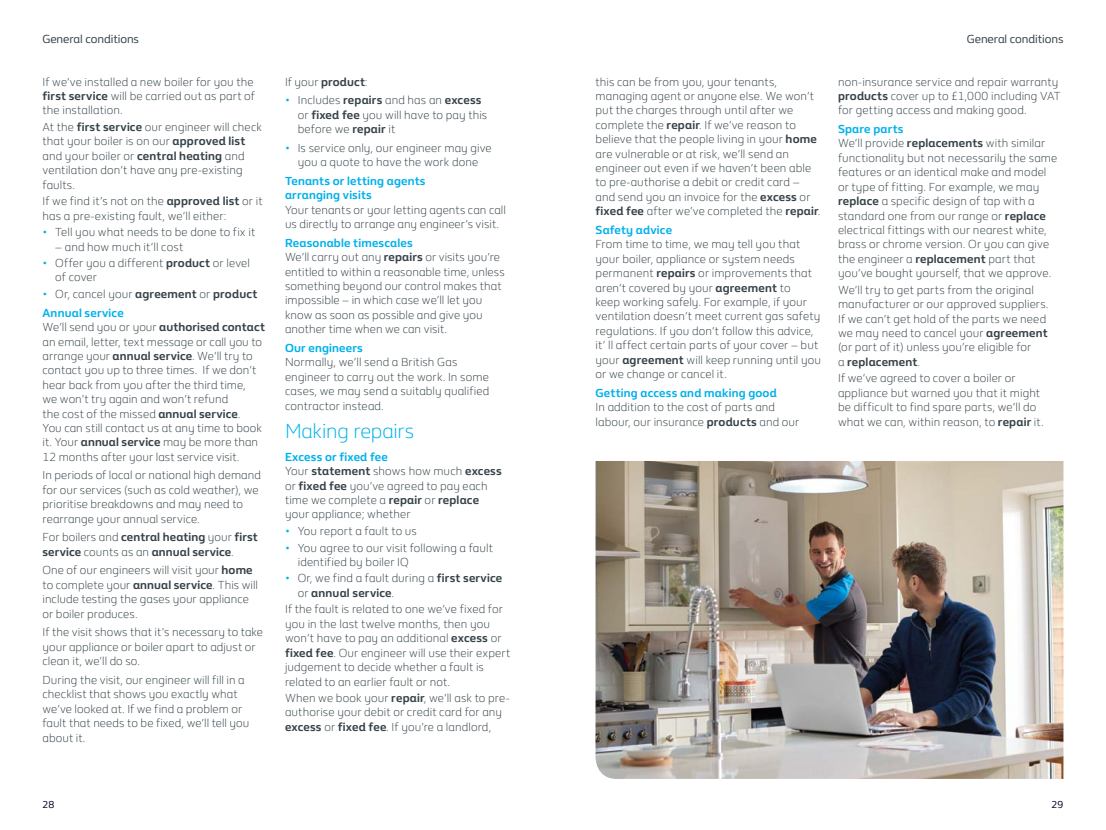
<style>
.page{position:relative;width:1106px;height:830px;background:#fff}
.page>*{position:absolute;margin:0;border:0;box-sizing:border-box;transform-origin:0 0}
.t1{font:300 21px "BG Flame";letter-spacing:-.01em;color:#00b1eb}
.t2{font:300 12px/14.4px "BG Flame";letter-spacing:.01em;color:#354248}
.t3{font:700 12px/18.6px "BG Flame";letter-spacing:.01em;color:#354248}
.t4{font:700 12px/14.4px "BG Flame";letter-spacing:.015em;color:#00b1eb}
.t5{font:12px "BG Flame";letter-spacing:-.005em;color:#354248}
.t6{font:10.35px "BG Flame";color:#030022}
.s1{font-weight:700}
.s2{color:#00b1eb}
.s3{font-weight:300;color:#00b1eb}
.s4{font-weight:300}
.s5{font-weight:700;color:#00b1eb}
</style>
<div class="page">
<img style="left:595px;top:461px;width:468px;height:317px">
<p class="t5" style="left:43px;top:31px;width:98px">General conditions</p>
<p class="t5" style="left:966px;top:31px;width:98px">General conditions</p>
<p class="t2" style="left:43px;top:74px;width:214px;text-align:justify">If we’ve installed a new boiler for you the <span class="s1">first service</span> will be carried out as part of the installation.</p>
<p class="t2" style="left:43px;top:119px;width:221px">At the <span class="s1">first service</span> our engineer will check that your boiler is on our <span class="s1">approved list </span>and your boiler or <span class="s1">central heating</span> and ventilation don’t have any pre-existing faults.</p>
<p class="t2" style="left:43px;top:193px;width:221px">If we find it’s not on the <span class="s1">approved list</span> or it has a pre-existing fault, we’ll either:</p>
<p class="t2" style="left:43px;top:224px;width:214px"><span class="s2">•</span> Tell you what needs to be done to fix it</p>
<p class="t2" style="left:55px;top:239px;width:129px">– and how much it’ll cost</p>
<p class="t2" style="left:55px;top:255px;width:196px;text-indent:-13px"><span class="s2">•</span> Offer you a different <span class="s1">product</span> or level of cover</p>
<p class="t3" style="left:43px;top:284px;width:216px"><span class="s3">•</span> <span class="s4">Or, cancel your</span> agreement <span class="s4">or</span> product<br><span class="s2">Annual service</span></p>
<p class="t2" style="left:43px;top:319px;width:224px">We’ll send you or your <span class="s1">authorised contact </span>an email, letter, text message or call you to arrange your <span class="s1">annual service</span>. We’ll try to contact you up to three times. If we don’t hear back from you after the third time,<br>we won’t try again and won’t refund<br>the cost of the missed <span class="s1">annual service</span>.<br>You can still contact us at any time to book it. Your <span class="s1">annual service</span> may be more than 12 months after your last service visit.</p>
<p class="t2" style="left:43px;top:467px;width:220px">In periods of local or national high demand for our services (such as cold weather), we prioritise breakdowns and may need to rearrange your annual service.</p>
<p class="t3" style="left:43px;top:529px;width:217px;line-height:14.4px"><span class="s4">For boilers and</span> central heating <span class="s4">your</span> first service <span class="s4">counts as an</span> annual service<span class="s4">.</span></p>
<p class="t2" style="left:43px;top:562px;width:217px">One of our engineers will visit your <span class="s1">home </span>to complete your <span class="s1">annual service</span>. This will include testing the gases your appliance or boiler produces.</p>
<p class="t2" style="left:43px;top:624px;width:222px">If the visit shows that it’s necessary to take your appliance or boiler apart to adjust or clean it, we’ll do so.</p>
<p class="t2" style="left:43px;top:671px;width:208px">During the visit, our engineer will fill in a checklist that shows you exactly what we’ve looked at. If we find a problem or fault that needs to be fixed, we’ll tell you about it.</p>
<p class="t2" style="left:285px;top:74px;width:84px">If your <span class="s1">product</span>:</p>
<p class="t2" style="left:298px;top:92px;width:191px;text-indent:-13px"><span class="s2">•</span> Includes <span class="s1">repairs</span> and has an <span class="s1">excess </span>or <span class="s1">fixed fee</span> you will have to pay this before we <span class="s1">repair</span> it</p>
<p class="t2" style="left:285px;top:140px;width:208px;text-align:center"><span class="s2">•</span> Is service only, our engineer may give you a quote to have the work done</p>
<p class="t4" style="left:285px;top:173px;width:142px">Tenants or letting agents arranging visits</p>
<p class="t2" style="left:285px;top:202px;width:222px">Your tenants or your letting agents can call us directly to arrange any engineer’s visit.</p>
<p class="t2" style="left:285px;top:235px;width:221px"><span class="s5">Reasonable timescales<br></span>We’ll carry out any <span class="s1">repairs</span> or visits you’re entitled to within a reasonable time, unless something beyond our control makes that impossible – in which case we’ll let you know as soon as possible and give you another time when we can visit.</p>
<p class="t4" style="left:285px;top:340px;width:79px">Our engineers</p>
<p class="t2" style="left:285px;top:354px;width:206px">Normally, we’ll send a British Gas engineer to carry out the work. In some cases, we may send a suitably qualified contractor instead.</p>
<h1 class="t1" style="left:285px;top:416px;width:131px">Making repairs</h1>
<p class="t2" style="left:285px;top:449px;width:218px"><span class="s5">Excess or fixed fee<br></span>Your <span class="s1">statement</span> shows how much <span class="s1">excess </span>or <span class="s1">fixed fee</span> you’ve agreed to pay each time we complete a <span class="s1">repair</span> or <span class="s1">replace </span>your appliance; whether</p>
<p class="t2" style="left:285px;top:523px;width:133px"><span class="s2">•</span> You report a fault to us</p>
<p class="t2" style="left:298px;top:539px;width:197px;text-indent:-13px"><span class="s2">•</span> You agree to our visit following a fault identified by boiler IQ</p>
<p class="t2" style="left:298px;top:570px;width:206px;text-indent:-13px"><span class="s2">•</span> Or, we find a fault during a <span class="s1">first service </span>or <span class="s1">annual service</span>.</p>
<p class="t2" style="left:285px;top:601px;width:227px">If the fault is related to one we’ve fixed for you in the last twelve months, then you won’t have to pay an additional <span class="s1">excess</span> or <span class="s1">fixed fee</span>. Our engineer will use their expert judgement to decide whether a fault is related to an earlier fault or not.</p>
<p class="t2" style="left:285px;top:690px;width:226px">When we book your <span class="s1">repair</span>, we’ll ask to pre&shy;authorise your debit or credit card for any <span class="s1">excess</span> or <span class="s1">fixed fee</span>. If you’re a landlord,</p>
<p class="t2" style="left:595px;top:74px;width:226px">this can be from you, your tenants, managing agent or anyone else. We won’t put the charges through until after we complete the <span class="s1">repair</span>. If we’ve reason to believe that the people living in your <span class="s1">home </span>are vulnerable or at risk, we’ll send an engineer out even if we haven’t been able to pre-authorise a debit or credit card – and send you an invoice for the <span class="s1">excess</span> or <span class="s1">fixed fee</span> after we’ve completed the <span class="s1">repair</span>.</p>
<p class="t4" style="left:595px;top:222px;width:78px">Safety advice</p>
<p class="t2" style="left:595px;top:236px;width:227px">From time to time, we may tell you that your boiler, appliance or system needs permanent <span class="s1">repairs</span> or improvements that aren’t covered by your <span class="s1">agreement</span> to<br>keep working safely. For example, if your ventilation doesn’t meet current gas safety regulations. If you don’t follow this advice, it’ ll affect certain parts of your cover – but your <span class="s1">agreement</span> will keep running until you or we change or cancel it.</p>
<p class="t4" style="left:595px;top:385px;width:183px">Getting access and making good</p>
<p class="t2" style="left:595px;top:399px;width:205px">In addition to the cost of parts and labour, our insurance <span class="s1">products</span> and our</p>
<p class="t2" style="left:838px;top:74px;width:224px">non-insurance service and repair warranty <span class="s1">products</span> cover up to £1,000 including VAT for getting access and making good.</p>
<p class="t2" style="left:838px;top:121px;width:221px"><span class="s5">Spare parts<br></span>We’ll provide <span class="s1">replacements</span> with similar functionality but not necessarily the same features or an identical make and model or type of fitting. For example, we may <span class="s1">replace</span> a specific design of tap with a standard one from our range or <span class="s1">replace </span>electrical fittings with our nearest white, brass or chrome version. Or you can give the engineer a <span class="s1">replacement</span> part that you’ve bought yourself, that we approve.</p>
<p class="t2" style="left:838px;top:282px;width:212px">We’ll try to get parts from the original manufacturer or our approved suppliers.<br>If we can’t get hold of the parts we need we may need to cancel your <span class="s1">agreement </span>(or part of it) unless you’re eligible for<br>a <span class="s1">replacement</span>.</p>
<p class="t2" style="left:838px;top:370px;width:207px">If we’ve agreed to cover a boiler or appliance but warned you that it might be difficult to find spare parts, we’ll do what we can, within reason, to <span class="s1">repair</span> it.</p>
<p class="t6" style="left:43px;top:797px;width:13px">28</p>
<p class="t6" style="left:1051px;top:797px;width:13px">29</p>
</div>
